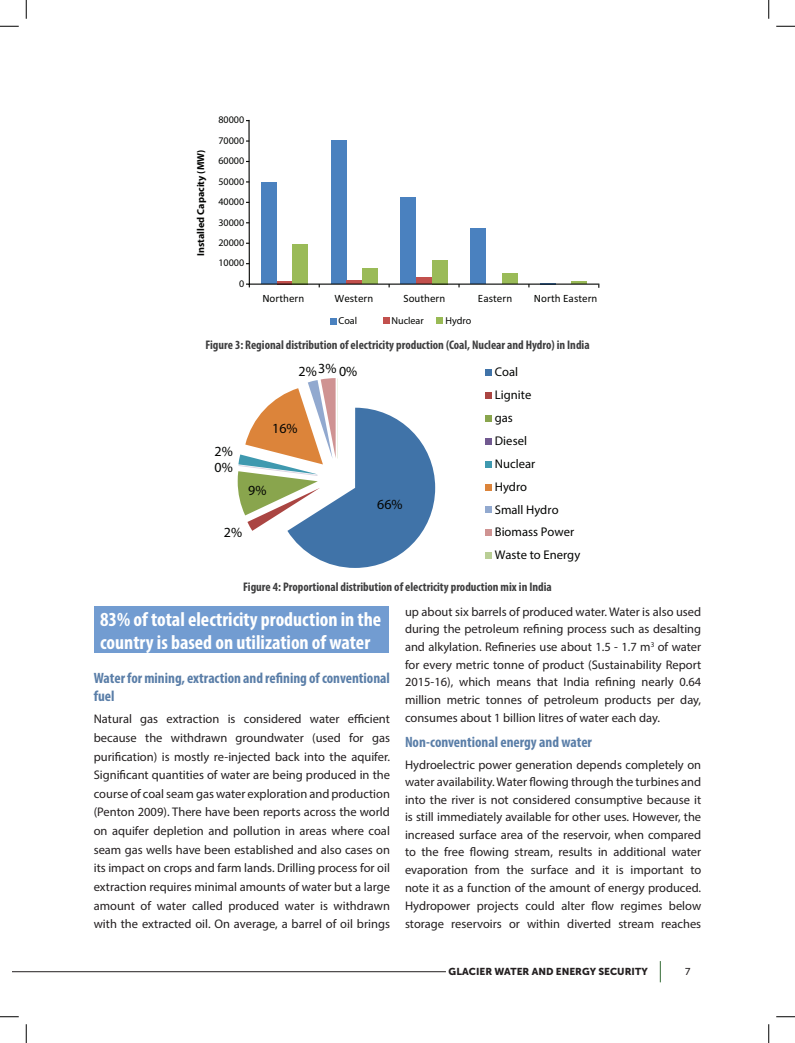
<style>
.page{position:relative;width:795px;height:1043px;background:#fff}
.page>*{position:absolute;margin:0;border:0;box-sizing:border-box;transform-origin:0 0}
.t1{font:700 condensed 20px/22.5px "Myriad Pro";color:#fff}
.t2{font:700 condensed 15px/18.6px "Myriad Pro";color:#5a7ea8}
.t3{font:14px "Myriad Pro";color:#040503}
.t4{font:12.62px/22.9px "Myriad Pro";color:#040503}
.t5{font:12.5px/17.8px "Myriad Pro";color:#231f20;text-align:justify}
.t6{font:700 condensed 12.5px "Myriad Pro";color:#3e3e3f}
.t7{font:11.12px "Calibri";color:#040503}
.t8{font:10.12px "Myriad Pro";color:#040503}
.t9{font:700 10.12px "Myriad Pro";color:#040503}
.t10{font:10px "Museo Sans 900";color:#231f20}
.t11{font:10px "Museo Sans 500";color:#231f20}
</style>
<div class="page">
<svg style="left:660px;top:961px;width:1px;height:21px"></svg>
<hr style="left:12px;top:971px;width:434px;height:1px;background:#231f20">
<svg style="left:330px;top:318px;width:6px;height:6px"></svg>
<div style="left:383px;top:317px;width:7px;height:7px;background:#c2504d"></div>
<div style="left:437px;top:317px;width:6px;height:7px;background:#99ba55"></div>
<svg style="left:248px;top:119px;width:351px;height:166px"></svg>
<svg style="left:246px;top:283px;width:4px;height:4px"></svg>
<svg style="left:238px;top:378px;width:197px;height:190px"></svg>
<div style="left:485px;top:369px;width:7px;height:7px;background:#4073a8"></div>
<div style="left:485px;top:392px;width:7px;height:7px;background:#aa4542"></div>
<div style="left:485px;top:415px;width:7px;height:7px;background:#89a54d"></div>
<div style="left:485px;top:438px;width:7px;height:7px;background:#715990"></div>
<div style="left:485px;top:460px;width:7px;height:7px;background:#3f99af"></div>
<div style="left:485px;top:483px;width:7px;height:7px;background:#dc843a"></div>
<div style="left:485px;top:506px;width:7px;height:7px;background:#92a9cf"></div>
<div style="left:485px;top:529px;width:7px;height:7px;background:#cf9392"></div>
<div style="left:485px;top:552px;width:7px;height:7px;background:#b9ce95"></div>
<div style="left:94px;top:606px;width:295px;height:47px;background:#729cd1"></div>
<svg style="left:0;top:26px;width:19px;height:1px"></svg>
<svg style="left:776px;top:26px;width:19px;height:1px"></svg>
<svg style="left:0;top:1016px;width:19px;height:1px"></svg>
<svg style="left:776px;top:1016px;width:19px;height:1px"></svg>
<svg style="left:26px;top:0;width:1px;height:19px"></svg>
<svg style="left:26px;top:1024px;width:1px;height:18px"></svg>
<svg style="left:768px;top:0;width:1px;height:19px"></svg>
<svg style="left:768px;top:1024px;width:1px;height:18px"></svg>
<p class="t8" style="left:218px;top:114px;width:27px">80000</p>
<p class="t9" style="left:194px;top:256px;width:108px;rotate:-90deg">Installed Capacity (MW)</p>
<p class="t8" style="left:218px;top:134px;width:27px">70000</p>
<p class="t8" style="left:218px;top:155px;width:27px">60000</p>
<p class="t8" style="left:218px;top:175px;width:27px">50000</p>
<p class="t8" style="left:218px;top:195px;width:27px">40000</p>
<p class="t8" style="left:218px;top:216px;width:27px">30000</p>
<p class="t8" style="left:218px;top:236px;width:27px">20000</p>
<p class="t8" style="left:218px;top:257px;width:27px">10000</p>
<p class="t8" style="left:239px;top:277px;width:7px">0</p>
<p class="t7" style="left:262px;top:291px;width:44px">Northern</p>
<p class="t7" style="left:334px;top:291px;width:41px">Western</p>
<p class="t7" style="left:404px;top:291px;width:43px">Southern</p>
<p class="t7" style="left:478px;top:291px;width:36px">Eastern</p>
<p class="t7" style="left:534px;top:291px;width:65px">North Eastern</p>
<p class="t8" style="left:339px;top:314px;width:20px">Coal</p>
<p class="t8" style="left:392px;top:314px;width:34px">Nuclear</p>
<p class="t8" style="left:445px;top:314px;width:27px">Hydro</p>
<p class="t6" style="left:205px;top:337px;width:386px">Figure 3: Regional distribution of electricity production (Coal, Nuclear and Hydro) in India</p>
<p class="t3" style="left:299px;top:362px;width:60px">2%3% 0%</p>
<p class="t3" style="left:215px;top:442px;width:20px">2%</p>
<p class="t3" style="left:215px;top:459px;width:20px">0%</p>
<p class="t3" style="left:272px;top:420px;width:27px">16%</p>
<p class="t3" style="left:248px;top:481px;width:20px">9%</p>
<p class="t3" style="left:224px;top:523px;width:20px">2%</p>
<p class="t3" style="left:377px;top:496px;width:27px">66%</p>
<p class="t4" style="left:495px;top:360px;width:87px">Coal<br>Lignite<br>gas<br>Diesel<br>Nuclear<br>Hydro<br>Small Hydro<br>Biomass Power<br>Waste to Energy</p>
<p class="t6" style="left:243px;top:579px;width:310px">Figure 4: Proportional distribution of electricity production mix in India</p>
<h1 class="t1" style="left:100px;top:608px;width:283px">83% of total electricity production in the country is based on utilization of water</h1>
<p class="t2" style="left:94px;top:668px;width:298px">Water for mining, extraction and refining of conventional fuel</p>
<p class="t5" style="left:94px;top:709px;width:298px;line-height:18.6px">Natural gas extraction is considered water efficient because the withdrawn groundwater (used for gas purification) is mostly re-injected back into the aquifer.<br>Significant quantities of water are being produced in the course of coal seam gas water exploration and production (Penton 2009). There have been reports across the world on aquifer depletion and pollution in areas where coal seam gas wells have been established and also cases on its impact on crops and farm lands. Drilling process for oil extraction requires minimal amounts of water but a large amount of water called produced water is withdrawn with the extracted oil. On average, a barrel of oil brings</p>
<p class="t5" style="left:405px;top:602px;width:298px">up about six barrels of produced water. Water is also used during the petroleum refining process such as desalting and alkylation. Refineries use about 1.5 - 1.7 m<sup>3</sup> of water for every metric tonne of product (Sustainability Report 2015-16), which means that India refining nearly 0.64 million metric tonnes of petroleum products per day, consumes about 1 billion litres of water each day.</p>
<p class="t2" style="left:405px;top:732px;width:189px">Non-conventional energy and water</p>
<p class="t5" style="left:405px;top:755px;width:298px">Hydroelectric power generation depends completely on water availability. Water flowing through the turbines and into the river is not considered consumptive because it is still immediately available for other uses. However, the increased surface area of the reservoir, when compared to the free flowing stream, results in additional water evaporation from the surface and it is important to note it as a function of the amount of energy produced.<br>Hydropower projects could alter flow regimes below storage reservoirs or within diverted stream reaches</p>
<p class="t10" style="left:449px;top:966px;width:201px">GLACIER WATER AND ENERGY SECURITY</p>
<p class="t11" style="left:685px;top:966px;width:7px">7</p>
</div>
